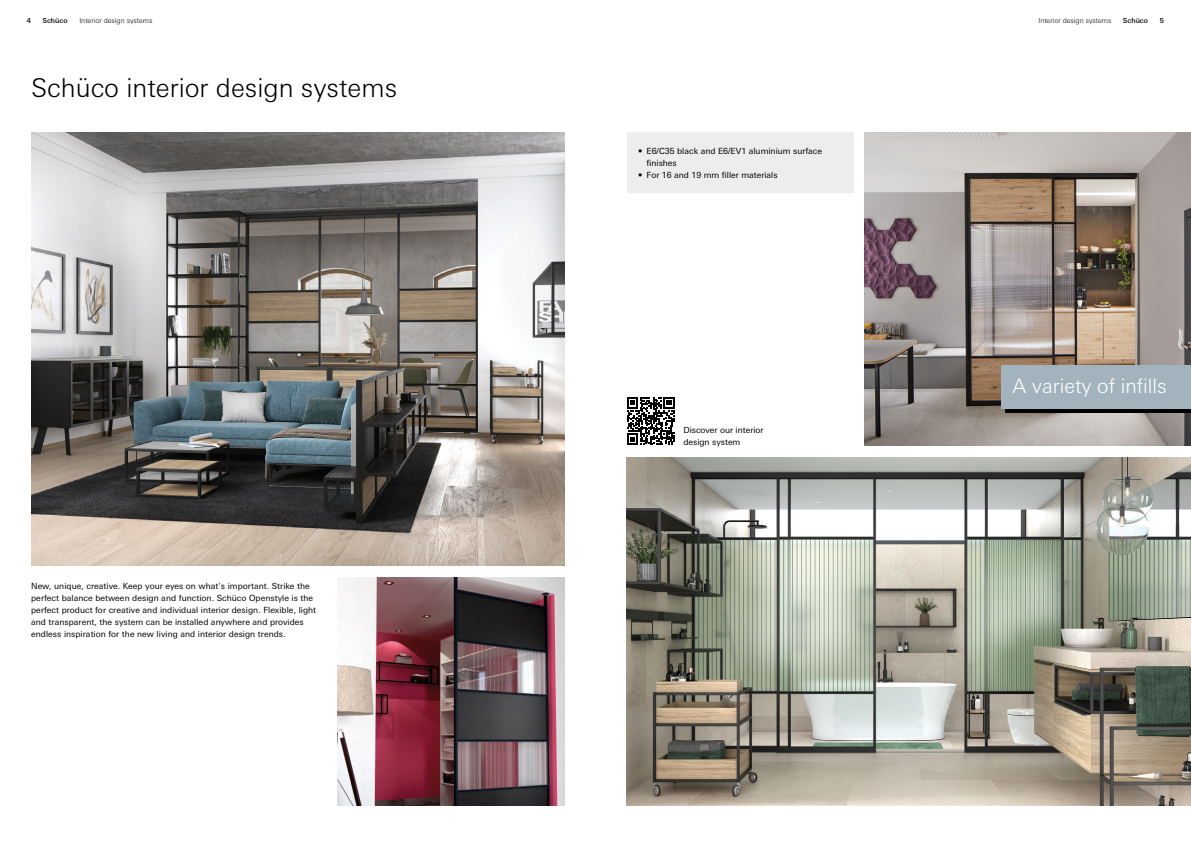
<style>
.page{position:relative;width:1191px;height:842px;background:#fff}
.page>*{position:absolute;margin:0;border:0;box-sizing:border-box;transform-origin:0 0}
.t1{font:300 26px "Univers For Schueco 330";color:#000}
.t2{font:300 20px "Univers For Schueco 330";color:#fff}
.t3{font:8.5px/12px "Univers For Schueco 430 Reg";letter-spacing:.005em;color:#000}
.t4{font:300 7px "Univers For Schueco 330";color:#000}
.t5{font:7px "Univers For Schueco 530 Med";color:#000}
</style>
<div class="page">
<img style="left:337px;top:577px;width:227px;height:228px">
<img style="left:626px;top:457px;width:565px;height:348px">
<img style="left:865px;top:133px;width:326px;height:312px">
<img style="left:31px;top:133px;width:533px;height:432px">
<div style="left:626px;top:133px;width:227px;height:60px;background:#ededed"></div>
<div style="left:1005px;top:369px;width:186px;height:44px;background:#000"></div>
<div style="left:1001px;top:365px;width:190px;height:44px;background:#a2b3bd"></div>
<svg style="left:627px;top:397px;width:48px;height:48px"></svg>
<p class="t5" style="left:27px;top:16px;width:6px">4</p>
<p class="t5" style="left:43px;top:16px;width:27px">Schüco</p>
<p class="t4" style="left:79px;top:16px;width:75px">Interior design systems</p>
<p class="t4" style="left:1038px;top:16px;width:75px">Interior design systems</p>
<p class="t5" style="left:1123px;top:16px;width:27px">Schüco</p>
<p class="t5" style="left:1159px;top:16px;width:6px">5</p>
<h1 class="t1" style="left:31px;top:73px;width:367px">Schüco interior design systems</h1>
<p class="t3" style="left:31px;top:580px;width:286px">New, unique, creative. Keep your eyes on what's important. Strike the perfect balance between design and function. Schüco Openstyle is the perfect product for creative and individual interior design. Flexible, light and transparent, the system can be installed anywhere and provides endless inspiration for the new living and interior design trends.</p>
<p class="t3" style="left:646px;top:145px;width:177px;text-indent:-8px">• E6/C35 black and E6/EV1 aluminium surface finishes</p>
<p class="t3" style="left:638px;top:169px;width:141px">• For 16 and 19 mm filler materials</p>
<p class="t3" style="left:683px;top:424px;width:82px">Discover our interior design system</p>
<h2 class="t2" style="left:1012px;top:374px;width:156px">A variety of infills</h2>
</div>
